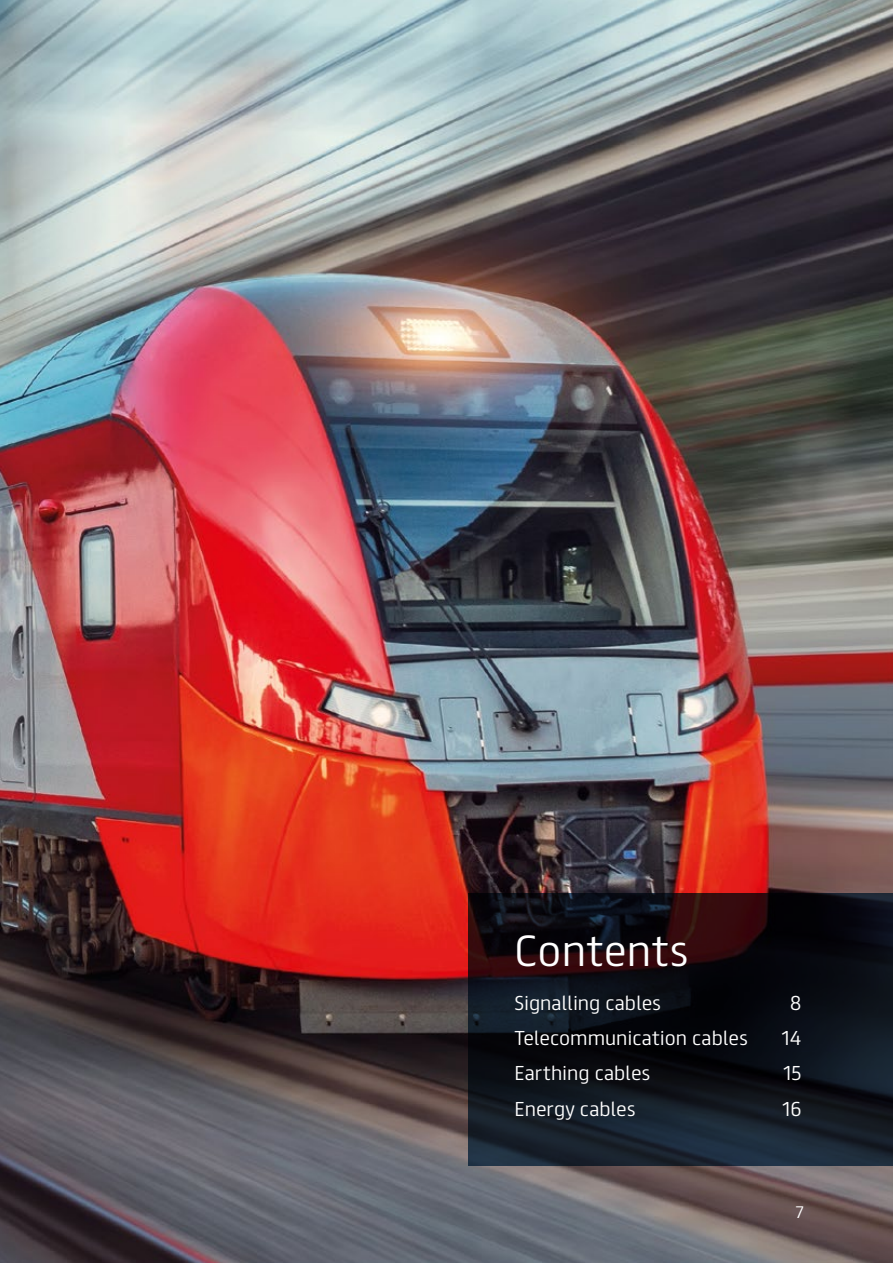
<style>
.page{position:relative;width:893px;height:1263px;background:#fff}
.page>*{position:absolute;margin:0;border:0;box-sizing:border-box;transform-origin:0 0}
.t1{font:300 39px "FS Truman";letter-spacing:.01em;color:#fff}
.t2{font:300 18px "FS Truman";color:#fff}
.t3{font:300 15px "FS Truman";color:#fff}
</style>
<div class="page">
<img style="left:1px;top:0;width:892px;height:1263px">
<svg style="left:468px;top:893px;width:425px;height:272px;background:#111219"></svg>
<hr style="left:0;top:0;width:1px;height:1263px;background:#3d668b">
<h1 class="t1" style="left:514px;top:917px;width:175px">Contents</h1>
<p class="t2" style="left:514px;top:987px;width:148px">Signalling cables</p>
<p class="t2" style="left:790px;top:987px;width:13px">8</p>
<p class="t2" style="left:514px;top:1022px;width:235px">Telecommunication cables</p>
<p class="t2" style="left:782px;top:1022px;width:21px">14</p>
<p class="t2" style="left:514px;top:1057px;width:137px">Earthing cables</p>
<p class="t2" style="left:784px;top:1057px;width:19px">15</p>
<p class="t2" style="left:514px;top:1093px;width:122px">Energy cables</p>
<p class="t2" style="left:783px;top:1093px;width:20px">16</p>
<p class="t3" style="left:796px;top:1199px;width:10px">7</p>
</div>
